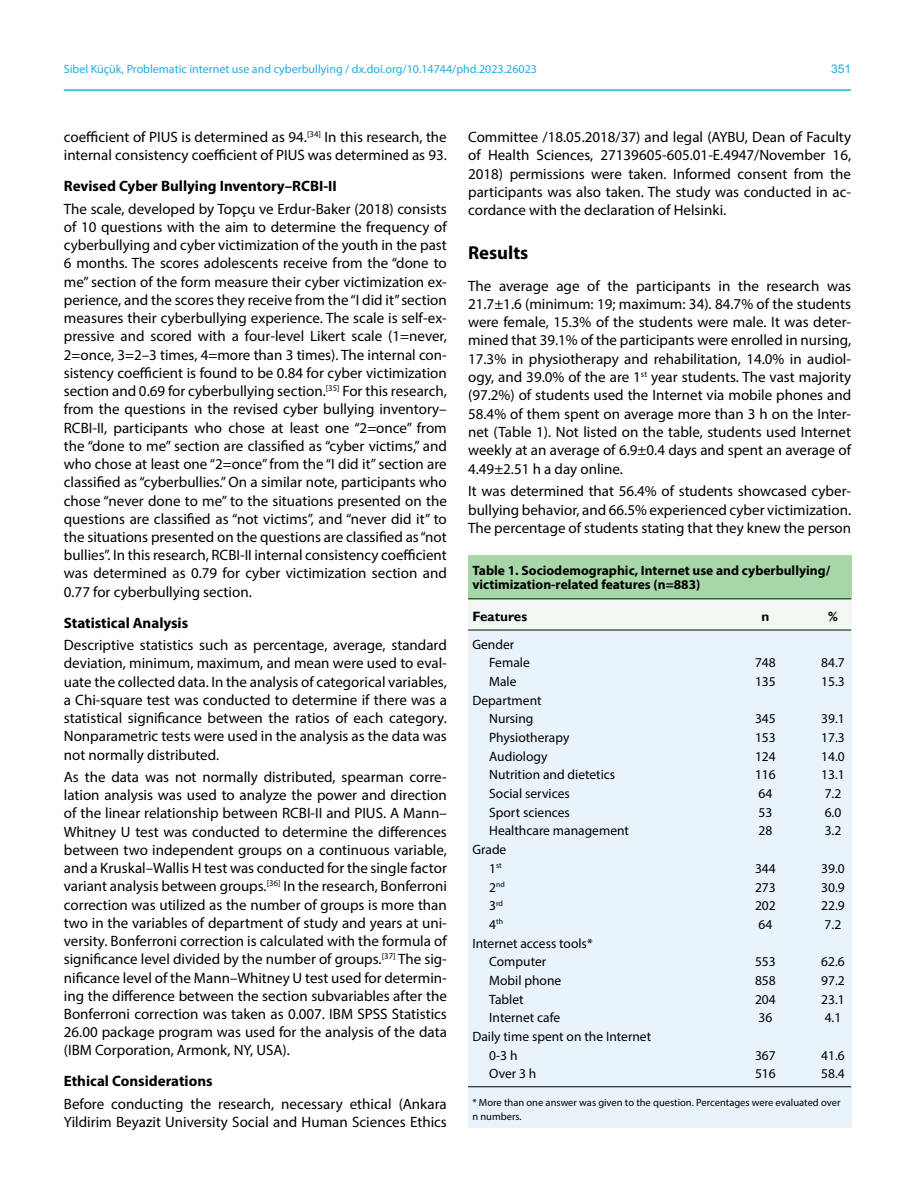
<style>
.page{position:relative;width:915px;height:1191px;background:#fff}
.page>*{position:absolute;margin:0;border:0;box-sizing:border-box;transform-origin:0 0}
.t1{font:700 18.75px "Myriad Pro";color:#000}
.t2{font:15px/18.3px "Myriad Pro";color:#000;text-align:justify}
.t3{font:700 15px "Myriad Pro";color:#000}
.t4{font:13.5px/18.8px "Myriad Pro";color:#000}
.t5{font:700 13.5px/14.4px "Myriad Pro";color:#000}
.t6{font:700 13.5px "Gill Sans";color:#000}
.t7{font:12px "Myriad Pro";color:#21ade3}
.t8{font:12px "Arial";color:#21ade3}
.t9{font:10.5px/14.4px "Myriad Pro";color:#000}
.t10{font:7.8px "Myriad Pro";color:#000}
.s1{font-size:13.5px}
</style>
<div class="page">
<hr style="left:64px;top:89px;width:786px;height:2px;background:#21ade3">
<div style="left:468px;top:555px;width:382px;height:43px;background:#a7d6a8"></div>
<div style="left:468px;top:630px;width:382px;height:497px;background:#e9f3fb"></div>
<hr style="left:468px;top:630px;width:382px;height:1px;background:#000">
<div style="left:468px;top:598px;width:382px;height:32px;background:#f0f8f1"></div>
<hr style="left:468px;top:1086px;width:382px;height:1px;background:#000">
<p class="t7" style="left:64px;top:61px;width:474px">Sibel Küçük, Problematic internet use and cyberbullying / dx.doi.org/10.14744/phd.2023.26023</p>
<p class="t8" style="left:830px;top:60px;width:22px">351</p>
<p class="t2" style="left:64px;top:128px;width:384px">coefficient of PIUS is determined as 94.<sup>[34]</sup> In this research, the internal consistency coefficient of PIUS was determined as 93.</p>
<p class="t3" style="left:64px;top:176px;width:274px">Revised Cyber Bullying Inventory–RCBI-II</p>
<p class="t2" style="left:64px;top:199px;width:384px">The scale, developed by Topçu ve Erdur-Baker (2018) consists of 10 questions with the aim to determine the frequency of cyberbullying and cyber victimization of the youth in the past 6 months. The scores adolescents receive from the “done to me” section of the form measure their cyber victimization ex&shy;perience, and the scores they receive from the “I did it” section measures their cyberbullying experience. The scale is self-ex&shy;pressive and scored with a four-level Likert scale (1=never, 2=once, 3=2–3 times, 4=more than 3 times). The internal con&shy;sistency coefficient is found to be 0.84 for cyber victimization section and 0.69 for cyberbullying section.<sup>[35]</sup> For this research, from the questions in the revised cyber bullying inventory– RCBI-II, participants who chose at least one “2=once” from the “done to me” section are classified as “cyber victims,” and who chose at least one “2=once” from the “I did it” section are classified as “cyberbullies.” On a similar note, participants who chose “never done to me” to the situations presented on the questions are classified as “not victims”, and “never did it” to the situations presented on the questions are classified as “not bullies”. In this research, RCBI-II internal consistency coefficient was determined as 0.79 for cyber victimization section and 0.77 for cyberbullying section.</p>
<p class="t3" style="left:64px;top:613px;width:126px">Statistical Analysis</p>
<p class="t2" style="left:64px;top:636px;width:384px">Descriptive statistics such as percentage, average, standard deviation, minimum, maximum, and mean were used to eval&shy;uate the collected data. In the analysis of categorical variables, a Chi-square test was conducted to determine if there was a statistical significance between the ratios of each category.<br>Nonparametric tests were used in the analysis as the data was not normally distributed.</p>
<p class="t2" style="left:64px;top:767px;width:384px">As the data was not normally distributed, spearman corre&shy;lation analysis was used to analyze the power and direction of the linear relationship between RCBI-II and PIUS. A Mann– Whitney U test was conducted to determine the differences between two independent groups on a continuous variable, and a Kruskal–Wallis H test was conducted for the single factor variant analysis between groups.<sup>[36]</sup> In the research, Bonferroni correction was utilized as the number of groups is more than two in the variables of department of study and years at uni&shy;versity. Bonferroni correction is calculated with the formula of significance level divided by the number of groups.<sup>[37]</sup> The sig&shy;nificance level of the Mann–Whitney U test used for determin&shy;ing the difference between the section subvariables after the Bonferroni correction was taken as 0.007. IBM SPSS Statistics 26.00 package program was used for the analysis of the data (IBM Corporation, Armonk, NY, USA).</p>
<p class="t3" style="left:64px;top:1071px;width:150px">Ethical Considerations</p>
<p class="t2" style="left:64px;top:1094px;width:384px">Before conducting the research, necessary ethical (Ankara<br>Yildirim Beyazit University Social and Human Sciences Ethics</p>
<p class="t2" style="left:468px;top:128px;width:384px">Committee /18.05.2018/37) and legal (AYBU, Dean of Faculty of Health Sciences, 27139605-605.01-E.4947/November 16, 2018) permissions were taken. Informed consent from the participants was also taken. The study was conducted in ac&shy;cordance with the declaration of Helsinki.</p>
<p class="t1" style="left:468px;top:241px;width:62px">Results</p>
<p class="t2" style="left:468px;top:276px;width:384px">The average age of the participants in the research was 21.7±1.6 (minimum: 19; maximum: 34). 84.7% of the students were female, 15.3% of the students were male. It was deter&shy;mined that 39.1% of the participants were enrolled in nursing, 17.3% in physiotherapy and rehabilitation, 14.0% in audiol&shy;ogy, and 39.0% of the are 1<sup>st</sup> year students. The vast majority (97.2%) of students used the Internet via mobile phones and 58.4% of them spent on average more than 3 h on the Inter&shy;net (Table 1). Not listed on the table, students used Internet weekly at an average of 6.9±0.4 days and spent an average of 4.49±2.51 h a day online.</p>
<p class="t2" style="left:468px;top:482px;width:384px">It was determined that 56.4% of students showcased cyber&shy;bullying behavior, and 66.5% experienced cyber victimization.<br>The percentage of students stating that they knew the person</p>
<p class="t5" style="left:472px;top:563px;width:359px">Table 1. Sociodemographic, Internet use and cyberbullying/ victimization-related features (n=883)</p>
<p class="t6" style="left:472px;top:608px;width:56px">Features</p>
<p class="t6" style="left:761px;top:608px;width:9px">n</p>
<p class="t6" style="left:827px;top:608px;width:11px">%</p>
<p class="t4" style="left:489px;top:634px;width:42px;text-indent:-17px">Gender<br>Female</p>
<p class="t4" style="left:754px;top:653px;width:22px">748</p>
<p class="t4" style="left:820px;top:653px;width:25px">84.7</p>
<p class="t4" style="left:489px;top:672px;width:29px">Male</p>
<p class="t4" style="left:754px;top:672px;width:22px">135</p>
<p class="t4" style="left:820px;top:672px;width:25px">15.3</p>
<p class="t4" style="left:489px;top:690px;width:54px;text-indent:-17px">Department<br>Nursing</p>
<p class="t4" style="left:754px;top:709px;width:22px">345</p>
<p class="t4" style="left:820px;top:709px;width:25px">39.1</p>
<p class="t4" style="left:489px;top:728px;width:82px">Physiotherapy</p>
<p class="t4" style="left:754px;top:728px;width:22px">153</p>
<p class="t4" style="left:820px;top:728px;width:25px">17.3</p>
<p class="t4" style="left:489px;top:746px;width:60px">Audiology</p>
<p class="t4" style="left:754px;top:746px;width:22px">124</p>
<p class="t4" style="left:820px;top:746px;width:25px">14.0</p>
<p class="t4" style="left:489px;top:765px;width:127px">Nutrition and dietetics</p>
<p class="t4" style="left:754px;top:765px;width:22px">116</p>
<p class="t4" style="left:820px;top:765px;width:25px">13.1</p>
<p class="t4" style="left:489px;top:784px;width:82px">Social services</p>
<p class="t4" style="left:758px;top:784px;width:15px">64</p>
<p class="t4" style="left:824px;top:784px;width:18px">7.2</p>
<p class="t4" style="left:489px;top:802px;width:82px">Sport sciences</p>
<p class="t4" style="left:758px;top:802px;width:15px">53</p>
<p class="t4" style="left:824px;top:802px;width:18px">6.0</p>
<p class="t4" style="left:489px;top:821px;width:141px">Healthcare management</p>
<p class="t4" style="left:758px;top:821px;width:15px">28</p>
<p class="t4" style="left:824px;top:821px;width:18px">3.2</p>
<p class="t4" style="left:472px;top:840px;width:35px">Grade</p>
<p class="t10" style="left:489px;top:861px;width:14px"><span class="s1">1</span>st</p>
<p class="t4" style="left:754px;top:858px;width:22px">344</p>
<p class="t4" style="left:820px;top:858px;width:25px">39.0</p>
<p class="t10" style="left:489px;top:879px;width:17px"><span class="s1">2</span>nd</p>
<p class="t4" style="left:754px;top:877px;width:22px">273</p>
<p class="t4" style="left:820px;top:877px;width:25px">30.9</p>
<p class="t10" style="left:489px;top:898px;width:15px"><span class="s1">3</span>rd</p>
<p class="t4" style="left:754px;top:896px;width:22px">202</p>
<p class="t4" style="left:820px;top:896px;width:25px">22.9</p>
<p class="t10" style="left:489px;top:917px;width:15px"><span class="s1">4</span>th</p>
<p class="t4" style="left:758px;top:914px;width:15px">64</p>
<p class="t4" style="left:824px;top:914px;width:18px">7.2</p>
<p class="t4" style="left:489px;top:933px;width:105px;text-indent:-17px">Internet access tools*<br>Computer</p>
<p class="t4" style="left:754px;top:952px;width:22px">553</p>
<p class="t4" style="left:820px;top:952px;width:25px">62.6</p>
<p class="t4" style="left:489px;top:971px;width:74px">Mobil phone</p>
<p class="t4" style="left:754px;top:971px;width:22px">858</p>
<p class="t4" style="left:820px;top:971px;width:25px">97.2</p>
<p class="t4" style="left:489px;top:989px;width:36px">Tablet</p>
<p class="t4" style="left:754px;top:989px;width:22px">204</p>
<p class="t4" style="left:820px;top:989px;width:25px">23.1</p>
<p class="t4" style="left:489px;top:1008px;width:73px">Internet cafe</p>
<p class="t4" style="left:758px;top:1008px;width:15px">36</p>
<p class="t4" style="left:824px;top:1008px;width:18px">4.1</p>
<p class="t4" style="left:489px;top:1027px;width:163px;text-indent:-17px">Daily time spent on the Internet<br>0-3 h</p>
<p class="t4" style="left:754px;top:1045px;width:22px">367</p>
<p class="t4" style="left:820px;top:1045px;width:25px">41.6</p>
<p class="t4" style="left:489px;top:1064px;width:49px">Over 3 h</p>
<p class="t4" style="left:754px;top:1064px;width:22px">516</p>
<p class="t4" style="left:820px;top:1064px;width:25px">58.4</p>
<p class="t9" style="left:472px;top:1094px;width:369px">* More than one answer was given to the question. Percentages were evaluated over n numbers.</p>
</div>
